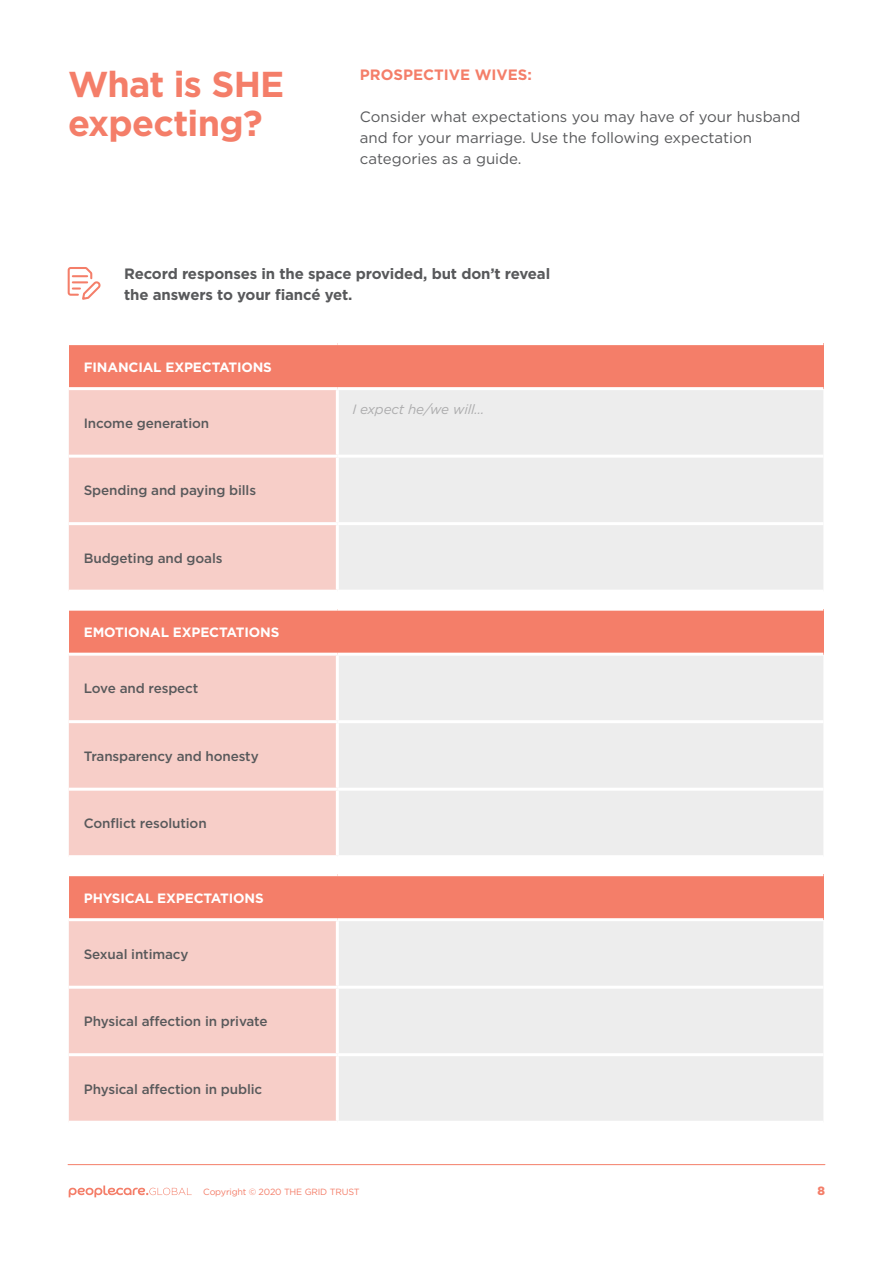
<style>
.page{position:relative;width:893px;height:1263px;background:#fff}
.page>*{position:absolute;margin:0;border:0;box-sizing:border-box;transform-origin:0 0}
.t1{font:700 36px/39px "Gotham";letter-spacing:-.02em;color:#f47e69}
.t2{font:15px/21px "Gotham";color:#58595b}
.t3{font:700 15px/21px "Gotham";letter-spacing:-.01em;color:#58595b}
.t4{font:700 15px "Gotham";color:#f47e69}
.t5{font:500 13.5px "Gotham";letter-spacing:-.01em;color:#58595b}
.t6{font:700 13.5px "Gotham";letter-spacing:-.01em;color:#fff}
.t7{font:italic 13.5px "Gotham";letter-spacing:-.01em;color:#acacad}
.t8{font:900 12px "Gotham";color:#f47e69}
.t9{font:9px "Gotham";letter-spacing:-.02em;color:#f47e69}
</style>
<div class="page">
<svg style="left:68px;top:267px;width:32px;height:33px"></svg>
<div style="left:69px;top:344px;width:754px;height:45px;background:#f47e69"></div>
<div style="left:69px;top:390px;width:267px;height:200px;background:#f7cec8"></div>
<div style="left:339px;top:390px;width:484px;height:200px;background:#ededed"></div>
<hr style="left:69px;top:342px;width:268px;height:3px;background:#fff">
<hr style="left:337px;top:342px;width:486px;height:3px;background:#fff">
<hr style="left:69px;top:387px;width:268px;height:3px;background:#fff">
<hr style="left:337px;top:387px;width:486px;height:3px;background:#fff">
<hr style="left:69px;top:455px;width:268px;height:3px;background:#fff">
<hr style="left:337px;top:455px;width:486px;height:3px;background:#fff">
<hr style="left:69px;top:522px;width:268px;height:3px;background:#fff">
<hr style="left:337px;top:522px;width:486px;height:3px;background:#fff">
<div style="left:69px;top:609px;width:754px;height:45px;background:#f47e69"></div>
<div style="left:69px;top:656px;width:267px;height:199px;background:#f7cec8"></div>
<div style="left:339px;top:656px;width:484px;height:199px;background:#ededed"></div>
<hr style="left:69px;top:608px;width:268px;height:3px;background:#fff">
<hr style="left:337px;top:608px;width:486px;height:3px;background:#fff">
<hr style="left:69px;top:653px;width:268px;height:3px;background:#fff">
<hr style="left:337px;top:653px;width:486px;height:3px;background:#fff">
<hr style="left:69px;top:720px;width:268px;height:3px;background:#fff">
<hr style="left:337px;top:720px;width:486px;height:3px;background:#fff">
<hr style="left:69px;top:788px;width:268px;height:3px;background:#fff">
<hr style="left:337px;top:788px;width:486px;height:3px;background:#fff">
<div style="left:69px;top:875px;width:754px;height:45px;background:#f47e69"></div>
<div style="left:69px;top:921px;width:267px;height:200px;background:#f7cec8"></div>
<div style="left:339px;top:921px;width:484px;height:200px;background:#ededed"></div>
<hr style="left:69px;top:873px;width:268px;height:3px;background:#fff">
<hr style="left:337px;top:873px;width:486px;height:3px;background:#fff">
<hr style="left:69px;top:918px;width:268px;height:3px;background:#fff">
<hr style="left:337px;top:918px;width:486px;height:3px;background:#fff">
<hr style="left:69px;top:986px;width:268px;height:3px;background:#fff">
<hr style="left:337px;top:986px;width:486px;height:3px;background:#fff">
<hr style="left:69px;top:1053px;width:268px;height:3px;background:#fff">
<hr style="left:337px;top:1053px;width:486px;height:3px;background:#fff">
<hr style="left:68px;top:1164px;width:757px;height:1px;background:#f47e69">
<svg style="left:69px;top:1185px;width:123px;height:12px"></svg>
<h1 class="t1" style="left:68px;top:64px;width:218px">What is SHE expecting?</h1>
<p class="t4" style="left:360px;top:65px;width:174px">PROSPECTIVE WIVES:</p>
<p class="t2" style="left:360px;top:106px;width:442px">Consider what expectations you may have of your husband and for your marriage. Use the following expectation categories as a guide.</p>
<p class="t3" style="left:124px;top:263px;width:427px">Record responses in the space provided, but don’t reveal the answers to your fiancé yet.</p>
<p class="t6" style="left:84px;top:358px;width:190px">FINANCIAL EXPECTATIONS</p>
<p class="t5" style="left:84px;top:414px;width:127px">Income generation</p>
<p class="t5" style="left:84px;top:482px;width:174px">Spending and paying bills</p>
<p class="t5" style="left:84px;top:549px;width:140px">Budgeting and goals</p>
<p class="t6" style="left:84px;top:623px;width:197px">EMOTIONAL EXPECTATIONS</p>
<p class="t5" style="left:84px;top:680px;width:116px">Love and respect</p>
<p class="t5" style="left:84px;top:747px;width:176px">Transparency and honesty</p>
<p class="t5" style="left:84px;top:815px;width:124px">Conflict resolution</p>
<p class="t6" style="left:84px;top:889px;width:181px">PHYSICAL EXPECTATIONS</p>
<p class="t5" style="left:84px;top:945px;width:106px">Sexual intimacy</p>
<p class="t5" style="left:84px;top:1013px;width:185px">Physical affection in private</p>
<p class="t5" style="left:84px;top:1080px;width:180px">Physical affection in public</p>
<p class="t7" style="left:352px;top:401px;width:134px">I expect he/we will…</p>
<p class="t9" style="left:203px;top:1186px;width:158px">Copyright © 2020 THE GRID TRUST</p>
<p class="t8" style="left:817px;top:1182px;width:9px">8</p>
</div>
